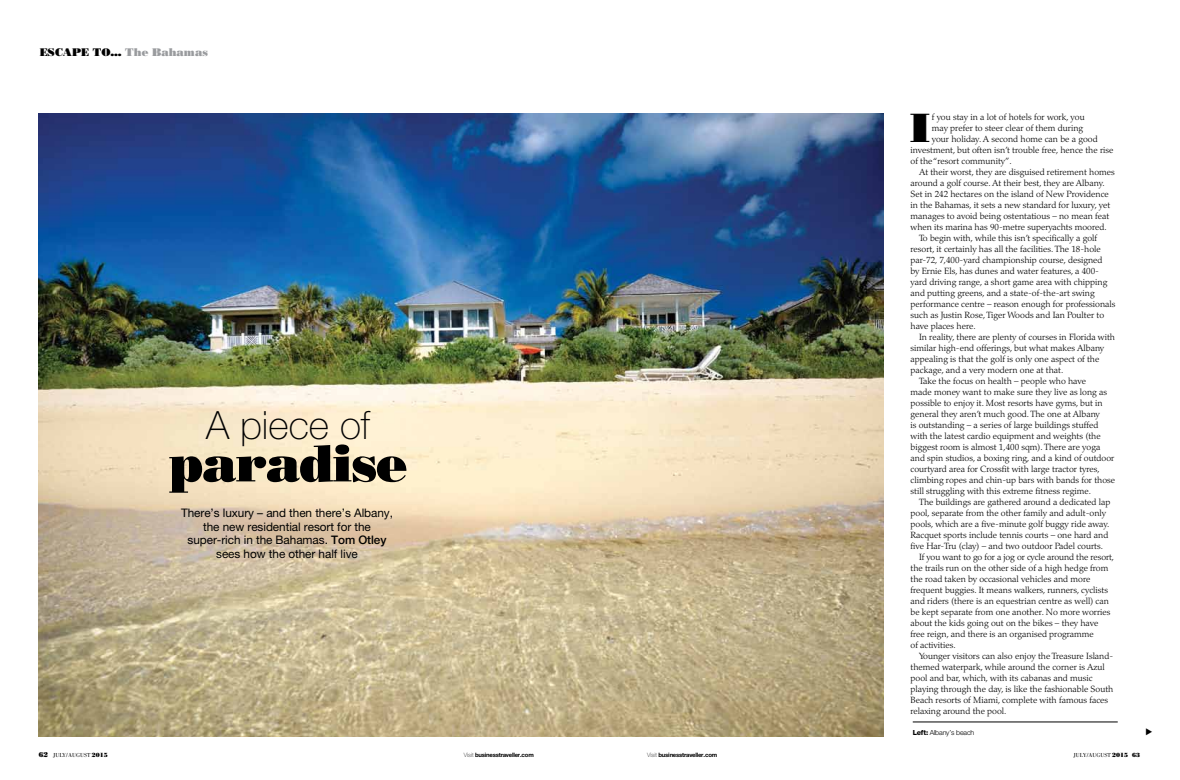
<style>
.page{position:relative;width:1180px;height:780px;background:#fff}
.page>*{position:absolute;margin:0;border:0;box-sizing:border-box;transform-origin:0 0}
.t1{font:51.4px "Bodoni Poster";letter-spacing:-.02em;color:#000}
.t2{font:40.7px "Bodoni Poster";color:#000}
.t3{font:100 39px "Helvetica Neue";color:#000}
.t4{font:11.8px/13.7px "Helvetica Neue";letter-spacing:-.005em;color:#000;text-align:center}
.t5{font:11px "Bodoni Poster";color:#000}
.t6{font:300 9px "Palatino";color:#000}
.t7{font:300 7px "Helvetica Neue";letter-spacing:-.02em;color:#000}
.t8{font:700 6px "Helvetica Neue";letter-spacing:-.04em;color:#000}
.t9{font:6px "Bodoni";color:#000}
.s1{color:#999b9e}
.s2{font-weight:500}
.s3{font-family:"Bodoni Poster";font-size:7px}
.s4{font-family:"Bodoni Poster"}
.s5{font-weight:100}
.s6{font-weight:800}
</style>
<div class="page">
<hr style="left:912px;top:721px;width:205px;height:1px;background:#000">
<img style="left:38px;top:113px;width:845px;height:623px">
<p class="t5" style="left:40px;top:46px;width:170px">ESCAPE TO... <span class="s1">The Bahamas</span></p>
<h3 class="t3" style="left:206px;top:403px;width:166px">A piece of</h3>
<h1 class="t1" style="left:169px;top:432px;width:240px">paradise</h1>
<h3 class="t4" style="left:181px;top:505px;width:213px">There’s luxury – and then there’s Albany, the new residential resort for the super-rich in the Bahamas. <span class="s2">Tom Otley </span>sees how the other half live</h3>
<p class="t9" style="left:39px;top:751px;width:71px"><span class="s3">62</span> JULY/AUGUST <span class="s4">2015</span></p>
<p class="t8" style="left:463px;top:751px;width:72px"><span class="s5">Visit</span> businesstraveller.com</p>
<h2 class="t2" style="left:909px;top:103px;width:22px">I</h2>
<p class="t6" style="left:931px;top:111px;width:154px">f you stay in a lot of hotels for work, you</p>
<p class="t6" style="left:931px;top:122px;width:153px">may prefer to steer clear of them during</p>
<p class="t6" style="left:931px;top:133px;width:167px">your holiday. A second home can be a good</p>
<p class="t6" style="left:910px;top:144px;width:204px">investment, but often isn’t trouble free, hence the rise</p>
<p class="t6" style="left:910px;top:155px;width:103px">of the “resort community”.</p>
<p class="t6" style="left:918px;top:166px;width:197px">At their worst, they are disguised retirement homes</p>
<p class="t6" style="left:910px;top:177px;width:196px">around a golf course. At their best, they are Albany.</p>
<p class="t6" style="left:910px;top:188px;width:200px">Set in 242 hectares on the island of New Providence</p>
<p class="t6" style="left:910px;top:199px;width:201px">in the Bahamas, it sets a new standard for luxury, yet</p>
<p class="t6" style="left:910px;top:210px;width:200px">manages to avoid being ostentatious – no mean feat</p>
<p class="t6" style="left:910px;top:221px;width:198px">when its marina has 90-metre superyachts moored.</p>
<p class="t6" style="left:918px;top:232px;width:180px">To begin with, while this isn’t specifically a golf</p>
<p class="t6" style="left:910px;top:243px;width:192px">resort, it certainly has all the facilities. The 18-hole</p>
<p class="t6" style="left:910px;top:254px;width:194px">par-72, 7,400-yard championship course, designed</p>
<p class="t6" style="left:910px;top:265px;width:190px">by Ernie Els, has dunes and water features, a 400-</p>
<p class="t6" style="left:910px;top:276px;width:198px">yard driving range, a short game area with chipping</p>
<p class="t6" style="left:910px;top:287px;width:186px">and putting greens, and a state-of-the-art swing</p>
<p class="t6" style="left:910px;top:298px;width:206px">performance centre – reason enough for professionals</p>
<p class="t6" style="left:910px;top:309px;width:195px">such as Justin Rose, Tiger Woods and Ian Poulter to</p>
<p class="t6" style="left:910px;top:320px;width:67px">have places here.</p>
<p class="t6" style="left:918px;top:331px;width:197px">In reality, there are plenty of courses in Florida with</p>
<p class="t6" style="left:910px;top:342px;width:195px">similar high-end offerings, but what makes Albany</p>
<p class="t6" style="left:910px;top:353px;width:190px">appealing is that the golf is only one aspect of the</p>
<p class="t6" style="left:910px;top:364px;width:154px">package, and a very modern one at that.</p>
<p class="t6" style="left:918px;top:375px;width:168px">Take the focus on health – people who have</p>
<p class="t6" style="left:910px;top:386px;width:198px">made money want to make sure they live as long as</p>
<p class="t6" style="left:910px;top:397px;width:194px">possible to enjoy it. Most resorts have gyms, but in</p>
<p class="t6" style="left:910px;top:408px;width:191px">general they aren’t much good. The one at Albany</p>
<p class="t6" style="left:910px;top:419px;width:189px">is outstanding – a series of large buildings stuffed</p>
<p class="t6" style="left:910px;top:430px;width:192px">with the latest cardio equipment and weights (the</p>
<p class="t6" style="left:910px;top:441px;width:191px">biggest room is almost 1,400 sqm). There are yoga</p>
<p class="t6" style="left:910px;top:452px;width:205px">and spin studios, a boxing ring, and a kind of outdoor</p>
<p class="t6" style="left:910px;top:463px;width:191px">courtyard area for Crossfit with large tractor tyres,</p>
<p class="t6" style="left:910px;top:474px;width:206px">climbing ropes and chin-up bars with bands for those</p>
<p class="t6" style="left:910px;top:485px;width:182px">still struggling with this extreme fitness regime.</p>
<p class="t6" style="left:918px;top:496px;width:193px">The buildings are gathered around a dedicated lap</p>
<p class="t6" style="left:910px;top:507px;width:197px">pool, separate from the other family and adult-only</p>
<p class="t6" style="left:910px;top:518px;width:200px">pools, which are a five-minute golf buggy ride away.</p>
<p class="t6" style="left:910px;top:529px;width:199px">Racquet sports include tennis courts – one hard and</p>
<p class="t6" style="left:910px;top:540px;width:194px">five Har-Tru (clay) – and two outdoor Padel courts.</p>
<p class="t6" style="left:918px;top:551px;width:197px">If you want to go for a jog or cycle around the resort,</p>
<p class="t6" style="left:910px;top:562px;width:199px">the trails run on the other side of a high hedge from</p>
<p class="t6" style="left:910px;top:573px;width:181px">the road taken by occasional vehicles and more</p>
<p class="t6" style="left:910px;top:584px;width:199px">frequent buggies. It means walkers, runners, cyclists</p>
<p class="t6" style="left:910px;top:595px;width:200px">and riders (there is an equestrian centre as well) can</p>
<p class="t6" style="left:910px;top:606px;width:201px">be kept separate from one another. No more worries</p>
<p class="t6" style="left:910px;top:617px;width:189px">about the kids going out on the bikes – they have</p>
<p class="t6" style="left:910px;top:628px;width:185px">free reign, and there is an organised programme</p>
<p class="t6" style="left:910px;top:639px;width:47px">of activities.</p>
<p class="t6" style="left:918px;top:650px;width:196px">Younger visitors can also enjoy the Treasure Island-</p>
<p class="t6" style="left:910px;top:661px;width:196px">themed waterpark, while around the corner is Azul</p>
<p class="t6" style="left:910px;top:672px;width:184px">pool and bar, which, with its cabanas and music</p>
<p class="t6" style="left:910px;top:683px;width:204px">playing through the day, is like the fashionable South</p>
<p class="t6" style="left:910px;top:694px;width:199px">Beach resorts of Miami, complete with famous faces</p>
<p class="t6" style="left:910px;top:705px;width:97px">relaxing around the pool.</p>
<p class="t7" style="left:912px;top:727px;width:63px"><span class="s6">Left:</span> Albany’s beach</p>
<p class="t8" style="left:647px;top:751px;width:72px"><span class="s5">Visit</span> businesstraveller.com</p>
<p class="t9" style="left:1073px;top:752px;width:68px">JULY/AUGUST <span class="s4">2015 63</span></p>
</div>
